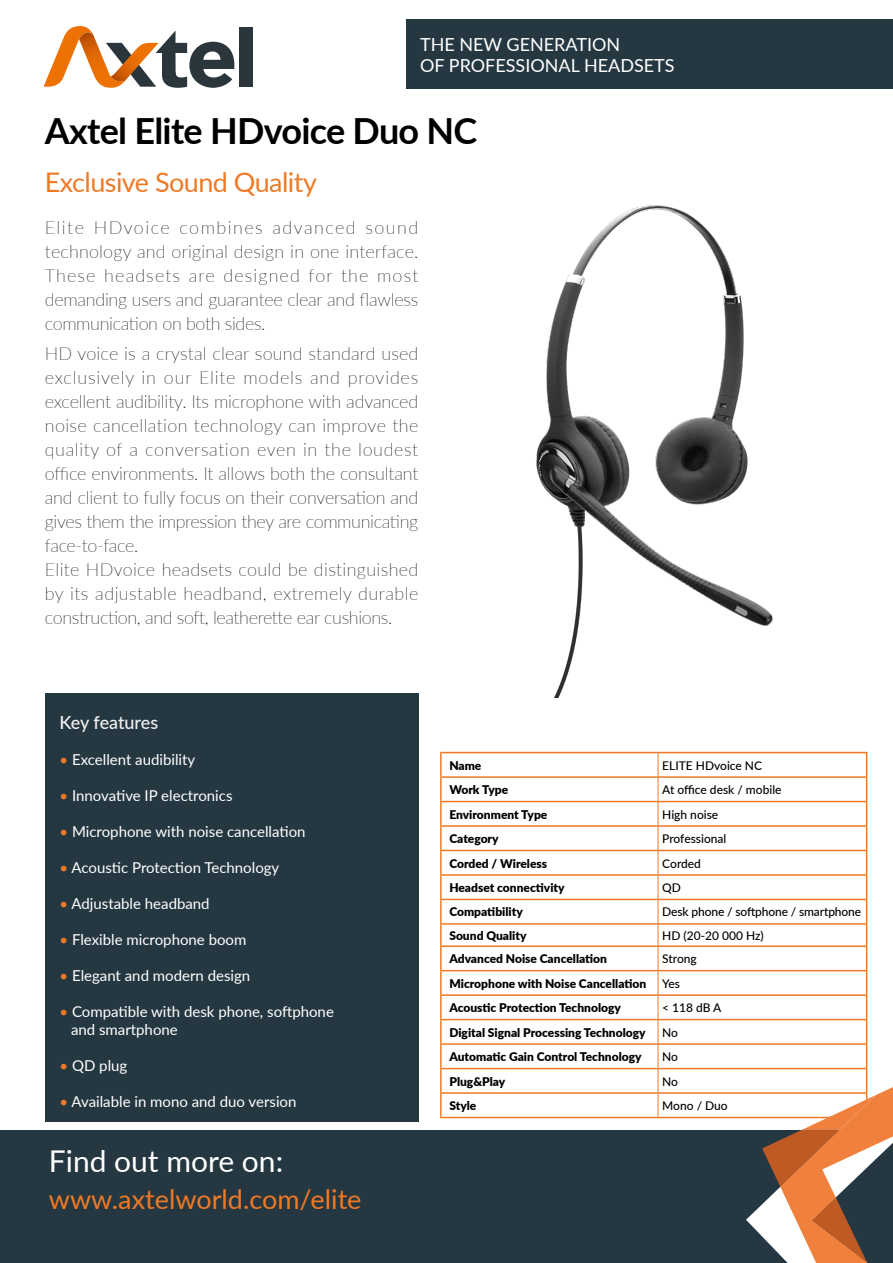
<style>
.page{position:relative;width:893px;height:1263px;background:#fff}
.page>*{position:absolute;margin:0;border:0;box-sizing:border-box;transform-origin:0 0}
.t1{font:700 36px "Lato";letter-spacing:-.02em;color:#000}
.t2{font:30px "Lato";color:#fff}
.t3{font:27px "Lato";color:#ef7925}
.t4{font:27px "Lato";letter-spacing:-.02em;color:#ef7925}
.t5{font:100 18px/24px "Lato";letter-spacing:-.005em;color:#000;text-align:justify}
.t6{font:18px/21.6px "Lato";color:#fff}
.t7{font:500 18px "Lato";letter-spacing:-.005em;color:#f2f2f2}
.t8{font:15px/18px "Lato";color:#fff}
.t9{font:900 12px "Lato";color:#000}
.t10{font:500 12px "Lato";color:#000}
.s1{color:#ef7925}
</style>
<div class="page">
<div style="left:45px;top:693px;width:374px;height:428px;background:#253842"></div>
<div style="left:239px;top:27px;width:13px;height:60px;background:#2a363b"></div>
<svg style="left:44px;top:26px;width:190px;height:62px"></svg>
<hr style="left:440px;top:752px;width:218px;height:1px;background:#ef7925">
<hr style="left:658px;top:752px;width:209px;height:1px;background:#ef7925">
<hr style="left:440px;top:776px;width:218px;height:2px;background:#ef7925">
<hr style="left:658px;top:776px;width:209px;height:2px;background:#ef7925">
<hr style="left:440px;top:801px;width:218px;height:1px;background:#ef7925">
<hr style="left:658px;top:801px;width:209px;height:1px;background:#ef7925">
<hr style="left:440px;top:825px;width:218px;height:2px;background:#ef7925">
<hr style="left:658px;top:825px;width:209px;height:2px;background:#ef7925">
<hr style="left:440px;top:850px;width:218px;height:1px;background:#ef7925">
<hr style="left:658px;top:850px;width:209px;height:1px;background:#ef7925">
<hr style="left:440px;top:874px;width:218px;height:2px;background:#ef7925">
<hr style="left:658px;top:874px;width:209px;height:2px;background:#ef7925">
<hr style="left:440px;top:899px;width:218px;height:1px;background:#ef7925">
<hr style="left:658px;top:899px;width:209px;height:1px;background:#ef7925">
<hr style="left:658px;top:923px;width:209px;height:2px;background:#ef7925">
<hr style="left:440px;top:1117px;width:218px;height:1px;background:#ef7925">
<hr style="left:658px;top:1117px;width:209px;height:1px;background:#ef7925">
<hr style="left:440px;top:753px;width:2px;height:23px;background:#ef7925">
<hr style="left:440px;top:778px;width:2px;height:23px;background:#ef7925">
<hr style="left:440px;top:802px;width:2px;height:23px;background:#ef7925">
<hr style="left:440px;top:827px;width:2px;height:23px;background:#ef7925">
<hr style="left:440px;top:851px;width:2px;height:23px;background:#ef7925">
<hr style="left:440px;top:876px;width:2px;height:23px;background:#ef7925">
<hr style="left:440px;top:900px;width:2px;height:23px;background:#ef7925">
<hr style="left:440px;top:923px;width:218px;height:2px;background:#ef7925">
<hr style="left:440px;top:925px;width:2px;height:20px;background:#ef7925">
<hr style="left:440px;top:945px;width:218px;height:2px;background:#ef7925">
<hr style="left:440px;top:947px;width:2px;height:23px;background:#ef7925">
<hr style="left:658px;top:945px;width:209px;height:2px;background:#ef7925">
<hr style="left:440px;top:970px;width:218px;height:1px;background:#ef7925">
<hr style="left:440px;top:971px;width:2px;height:23px;background:#ef7925">
<hr style="left:658px;top:970px;width:209px;height:1px;background:#ef7925">
<hr style="left:440px;top:994px;width:218px;height:2px;background:#ef7925">
<hr style="left:440px;top:996px;width:2px;height:23px;background:#ef7925">
<hr style="left:658px;top:994px;width:209px;height:2px;background:#ef7925">
<hr style="left:440px;top:1019px;width:218px;height:1px;background:#ef7925">
<hr style="left:440px;top:1020px;width:2px;height:23px;background:#ef7925">
<hr style="left:658px;top:1019px;width:209px;height:1px;background:#ef7925">
<hr style="left:440px;top:1043px;width:218px;height:2px;background:#ef7925">
<hr style="left:440px;top:1045px;width:2px;height:23px;background:#ef7925">
<hr style="left:658px;top:1043px;width:209px;height:2px;background:#ef7925">
<hr style="left:440px;top:1068px;width:218px;height:1px;background:#ef7925">
<hr style="left:440px;top:1069px;width:2px;height:23px;background:#ef7925">
<hr style="left:658px;top:1068px;width:209px;height:1px;background:#ef7925">
<hr style="left:440px;top:1092px;width:218px;height:2px;background:#ef7925">
<hr style="left:440px;top:1094px;width:2px;height:23px;background:#ef7925">
<hr style="left:658px;top:1092px;width:209px;height:2px;background:#ef7925">
<svg style="left:658px;top:753px;width:1px;height:364px"></svg>
<div style="left:0;top:1130px;width:893px;height:132px;background:#253842"></div>
<div style="left:406px;top:19px;width:487px;height:70px;background:#253842"></div>
<svg style="left:746px;top:753px;width:147px;height:510px"></svg>
<img style="left:536px;top:205px;width:237px;height:493px">
<p class="t6" style="left:420px;top:33px;width:256px">THE NEW GENERATION<br>OF PROFESSIONAL HEADSETS</p>
<h1 class="t1" style="left:45px;top:104px;width:434px">Axtel Elite HDvoice Duo NC</h1>
<h3 class="t4" style="left:45px;top:163px;width:274px">Exclusive Sound Quality</h3>
<p class="t5" style="left:45px;top:215px;width:375px">Elite HDvoice combines advanced sound technology and original design in one interface.<br>These headsets are designed for the most demanding users and guarantee clear and flawless communication on both sides.</p>
<p class="t5" style="left:45px;top:341px;width:375px;text-align:left">HD voice is a crystal clear sound standard used exclusively in our Elite models and provides excellent audibility. Its microphone with advanced noise cancellation technology can improve the quality of a conversation even in the loudest office environments. It allows both the consultant and client to fully focus on their conversation and gives them the impression they are communicating face-to-face.<br>Elite HDvoice headsets could be distinguished by its adjustable headband, extremely durable construction, and soft, leatherette ear cushions.</p>
<p class="t7" style="left:60px;top:709px;width:100px">Key features</p>
<p class="t8" style="left:60px;top:750px;width:137px"><span class="s1">•</span> Excellent audibility</p>
<p class="t8" style="left:60px;top:786px;width:174px"><span class="s1">•</span> Innovative IP electronics</p>
<p class="t8" style="left:60px;top:822px;width:248px"><span class="s1">•</span> Microphone with noise cancellation</p>
<p class="t8" style="left:60px;top:858px;width:221px"><span class="s1">•</span> Acoustic Protection Technology</p>
<p class="t8" style="left:60px;top:894px;width:152px"><span class="s1">•</span> Adjustable headband</p>
<p class="t8" style="left:60px;top:930px;width:188px"><span class="s1">•</span> Flexible microphone boom</p>
<p class="t8" style="left:60px;top:966px;width:192px"><span class="s1">•</span> Elegant and modern design</p>
<p class="t8" style="left:71px;top:1002px;width:264px;text-indent:-12px"><span class="s1">•</span> Compatible with desk phone, softphone and smartphone</p>
<p class="t8" style="left:60px;top:1056px;width:69px"><span class="s1">•</span> QD plug</p>
<p class="t8" style="left:60px;top:1092px;width:238px"><span class="s1">•</span> Available in mono and duo version</p>
<h2 class="t2" style="left:49px;top:1139px;width:236px">Find out more on:</h2>
<h3 class="t3" style="left:49px;top:1180px;width:314px">www.axtelworld.com/elite</h3>
<p class="t9" style="left:449px;top:756px;width:34px">Name</p>
<p class="t10" style="left:662px;top:757px;width:101px">ELITE HDvoice NC</p>
<p class="t9" style="left:449px;top:781px;width:60px">Work Type</p>
<p class="t10" style="left:662px;top:781px;width:121px">At office desk / mobile</p>
<p class="t9" style="left:449px;top:805px;width:100px">Environment Type</p>
<p class="t10" style="left:662px;top:805px;width:58px">High noise</p>
<p class="t9" style="left:449px;top:830px;width:51px">Category</p>
<p class="t10" style="left:662px;top:830px;width:66px">Professional</p>
<p class="t9" style="left:449px;top:854px;width:99px">Corded / Wireless</p>
<p class="t10" style="left:662px;top:854px;width:40px">Corded</p>
<p class="t9" style="left:449px;top:878px;width:117px">Headset connectivity</p>
<p class="t10" style="left:662px;top:879px;width:20px">QD</p>
<p class="t9" style="left:449px;top:903px;width:75px">Compatibility</p>
<p class="t10" style="left:662px;top:903px;width:200px">Desk phone / softphone / smartphone</p>
<p class="t9" style="left:449px;top:926px;width:79px">Sound Quality</p>
<p class="t10" style="left:662px;top:927px;width:103px">HD (20-20 000 Hz)</p>
<p class="t9" style="left:449px;top:950px;width:159px">Advanced Noise Cancellation</p>
<p class="t10" style="left:662px;top:950px;width:36px">Strong</p>
<p class="t9" style="left:449px;top:974px;width:198px">Microphone with Noise Cancellation</p>
<p class="t10" style="left:662px;top:975px;width:19px">Yes</p>
<p class="t9" style="left:449px;top:999px;width:173px">Acoustic Protection Technology</p>
<p class="t10" style="left:662px;top:999px;width:61px">&lt; 118 dB A</p>
<p class="t9" style="left:449px;top:1023px;width:198px">Digital Signal Processing Technology</p>
<p class="t10" style="left:662px;top:1023px;width:17px">No</p>
<p class="t9" style="left:449px;top:1048px;width:194px">Automatic Gain Control Technology</p>
<p class="t10" style="left:662px;top:1048px;width:17px">No</p>
<p class="t9" style="left:449px;top:1072px;width:58px">Plug&amp;Play</p>
<p class="t10" style="left:662px;top:1072px;width:17px">No</p>
<p class="t9" style="left:449px;top:1096px;width:29px">Style</p>
<p class="t10" style="left:662px;top:1097px;width:67px">Mono / Duo</p>
</div>
